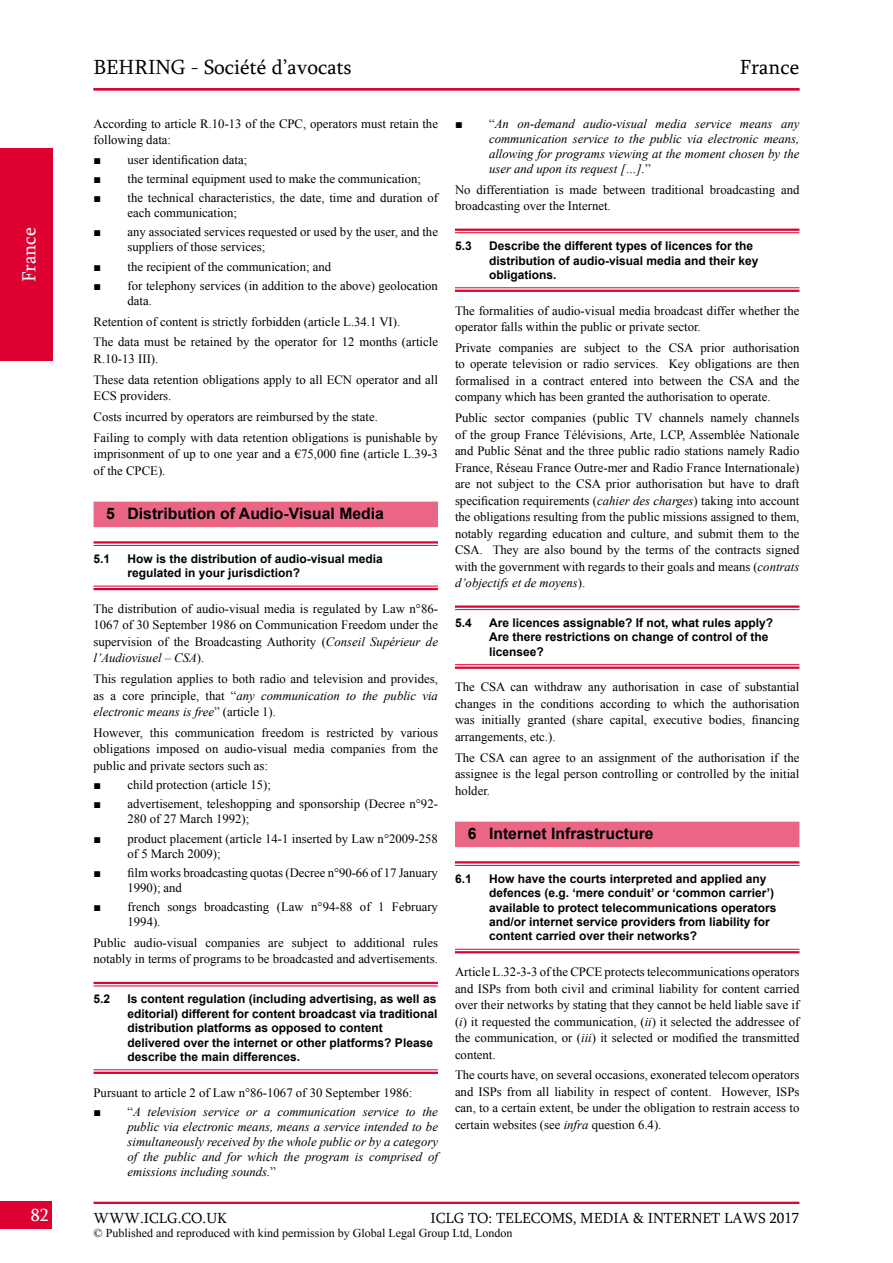
<style>
.page{position:relative;width:893px;height:1263px;background:#fff}
.page>*{position:absolute;margin:0;border:0;box-sizing:border-box;transform-origin:0 0}
.t1{font:21px "Sylfaen";color:#000}
.t2{font:19.5px "Sylfaen";color:#fff}
.t3{font:18px "Sylfaen";color:#fff}
.t4{font:700 15.75px "Arial";color:#000}
.t5{font:15px "Sylfaen";color:#000}
.t6{font:12.75px/16.5px "Times New Roman";color:#000}
.t7{font:italic 12.75px/15px "Times New Roman";color:#000;text-align:justify}
.t8{font:700 12px/14.4px "Arial";color:#000}
.t9{font:12px "Times New Roman";color:#000}
.s1{font-style:italic}
.s2{font-style:normal}
</style>
<div class="page">
<div style="left:0;top:1201px;width:52px;height:28px;background:#dd0031"></div>
<hr style="left:94px;top:1202px;width:705px;height:2px;background:#dd0031">
<div style="left:0;top:148px;width:53px;height:213px;background:#dd0031"></div>
<hr style="left:94px;top:88px;width:705px;height:2px;background:#dd0031">
<div style="left:94px;top:502px;width:344px;height:25px;background:#ea6684"></div>
<hr style="left:94px;top:541px;width:344px;height:2px;background:#dd0031">
<hr style="left:94px;top:545px;width:344px;height:1px;background:#dd0031">
<hr style="left:94px;top:586px;width:344px;height:1px;background:#dd0031">
<hr style="left:94px;top:588px;width:344px;height:2px;background:#dd0031">
<hr style="left:94px;top:982px;width:344px;height:2px;background:#dd0031">
<hr style="left:94px;top:985px;width:344px;height:1px;background:#dd0031">
<hr style="left:94px;top:1069px;width:344px;height:1px;background:#dd0031">
<hr style="left:94px;top:1072px;width:344px;height:2px;background:#dd0031">
<hr style="left:455px;top:229px;width:344px;height:2px;background:#dd0031">
<hr style="left:455px;top:232px;width:344px;height:1px;background:#dd0031">
<hr style="left:455px;top:287px;width:344px;height:1px;background:#dd0031">
<hr style="left:455px;top:290px;width:344px;height:2px;background:#dd0031">
<hr style="left:455px;top:605px;width:344px;height:3px;background:#dd0031">
<hr style="left:455px;top:609px;width:344px;height:1px;background:#dd0031">
<hr style="left:455px;top:664px;width:344px;height:1px;background:#dd0031">
<hr style="left:455px;top:666px;width:344px;height:3px;background:#dd0031">
<div style="left:455px;top:822px;width:344px;height:25px;background:#ea6684"></div>
<hr style="left:455px;top:861px;width:344px;height:2px;background:#dd0031">
<hr style="left:455px;top:865px;width:344px;height:1px;background:#dd0031">
<hr style="left:455px;top:949px;width:344px;height:1px;background:#dd0031">
<hr style="left:455px;top:951px;width:344px;height:2px;background:#dd0031">
<h2 class="t2" style="left:16px;top:282px;width:57px;rotate:-90deg">France</h2>
<h1 class="t1" style="left:94px;top:53px;width:259px">BEHRING - Société d’avocats</h1>
<h1 class="t1" style="left:740px;top:53px;width:61px">France</h1>
<p class="t6" style="left:94px;top:115px;width:346px">According to article R.10-13 of the CPC, operators must retain the following data:</p>
<p class="t6" style="left:94px;top:151px;width:155px">■ user identification data;</p>
<p class="t6" style="left:94px;top:170px;width:329px">■ the terminal equipment used to make the communication;</p>
<p class="t6" style="left:128px;top:190px;width:312px;line-height:15px;text-indent:-34px">■ the technical characteristics, the date, time and duration of each communication;</p>
<p class="t6" style="left:128px;top:224px;width:312px;line-height:15px;text-indent:-34px">■ any associated services requested or used by the user, and the suppliers of those services;</p>
<p class="t6" style="left:94px;top:258px;width:239px">■ the recipient of the communication; and</p>
<p class="t6" style="left:128px;top:278px;width:312px;line-height:15px;text-indent:-34px">■ for telephony services (in addition to the above) geolocation data.</p>
<p class="t6" style="left:94px;top:311px;width:346px;line-height:20.7px">Retention of content is strictly forbidden (article L.34.1 VI).<br>The data must be retained by the operator for 12 months (article</p>
<p class="t6" style="left:94px;top:348px;width:346px;line-height:20.7px">R.10-13 III).<br>These data retention obligations apply to all ECN operator and all</p>
<p class="t6" style="left:94px;top:385px;width:346px;line-height:20.7px">ECS providers.<br>Costs incurred by operators are reimbursed by the state.<br>Failing to comply with data retention obligations is punishable by</p>
<p class="t6" style="left:94px;top:445px;width:346px">imprisonment of up to one year and a €75,000 fine (article L.39-3 of the CPCE).</p>
<p class="t4" style="left:106px;top:502px;width:279px">5 Distribution of Audio-Visual Media</p>
<p class="t8" style="left:94px;top:551px;width:18px">5.1</p>
<p class="t8" style="left:128px;top:551px;width:257px">How is the distribution of audio-visual media regulated in your jurisdiction?</p>
<p class="t6" style="left:94px;top:600px;width:346px;text-align:justify">The distribution of audio-visual media is regulated by Law n°86- 1067 of 30 September 1986 on Communication Freedom under the supervision of the Broadcasting Authority (<span class="s1">Conseil Supérieur de l’Audiovisuel – CSA</span>).</p>
<p class="t6" style="left:94px;top:670px;width:346px;text-align:justify">This regulation applies to both radio and television and provides, as a core principle, that “<span class="s1">any communication to the public via electronic means is free</span>” (article 1).</p>
<p class="t6" style="left:94px;top:724px;width:346px;text-align:justify">However, this communication freedom is restricted by various obligations imposed on audio-visual media companies from the public and private sectors such as:</p>
<p class="t6" style="left:94px;top:776px;width:179px">■ child protection (article 15);</p>
<p class="t6" style="left:128px;top:796px;width:312px;line-height:15px;text-indent:-34px">■ advertisement, teleshopping and sponsorship (Decree n°92-<br>280 of 27 March 1992);</p>
<p class="t6" style="left:128px;top:830px;width:312px;line-height:15px;text-indent:-34px">■ product placement (article 14-1 inserted by Law n°2009-258 of 5 March 2009);</p>
<p class="t6" style="left:128px;top:865px;width:312px;line-height:15px;text-indent:-34px">■ film works broadcasting quotas (Decree n°90-66 of 17 January<br>1990); and</p>
<p class="t6" style="left:128px;top:899px;width:312px;line-height:15px;text-indent:-34px">■ french songs broadcasting (Law n°94-88 of 1 February<br>1994).</p>
<p class="t6" style="left:94px;top:934px;width:346px">Public audio-visual companies are subject to additional rules notably in terms of programs to be broadcasted and advertisements.</p>
<p class="t8" style="left:94px;top:992px;width:18px">5.2</p>
<p class="t8" style="left:128px;top:992px;width:312px">Is content regulation (including advertising, as well as editorial) different for content broadcast via traditional distribution platforms as opposed to content delivered over the internet or other platforms? Please describe the main differences.</p>
<p class="t6" style="left:94px;top:1084px;width:320px">Pursuant to article 2 of Law n°86-1067 of 30 September 1986:</p>
<p class="t7" style="left:128px;top:1104px;width:312px;text-indent:-34px"><span class="s2">■ “</span>A television service or a communication service to the public via electronic means, means a service intended to be simultaneously received by the whole public or by a category of the public and for which the program is comprised of emissions including sounds.<span class="s2">”</span></p>
<p class="t7" style="left:489px;top:116px;width:312px;text-indent:-34px"><span class="s2">■ “</span>An on-demand audio-visual media service means any communication service to the public via electronic means, allowing for programs viewing at the moment chosen by the user and upon its request […].<span class="s2">”</span></p>
<p class="t6" style="left:455px;top:181px;width:346px">No differentiation is made between traditional broadcasting and broadcasting over the Internet.</p>
<p class="t8" style="left:455px;top:239px;width:18px">5.3</p>
<p class="t8" style="left:489px;top:239px;width:271px">Describe the different types of licences for the distribution of audio-visual media and their key obligations.</p>
<p class="t6" style="left:455px;top:302px;width:346px">The formalities of audio-visual media broadcast differ whether the operator falls within the public or private sector.</p>
<p class="t6" style="left:455px;top:339px;width:346px;text-align:justify">Private companies are subject to the CSA prior authorisation to operate television or radio services. Key obligations are then formalised in a contract entered into between the CSA and the company which has been granted the authorisation to operate.</p>
<p class="t6" style="left:455px;top:409px;width:346px;text-align:justify">Public sector companies (public TV channels namely channels of the group France Télévisions, Arte, LCP, Assemblée Nationale and Public Sénat and the three public radio stations namely Radio France, Réseau France Outre-mer and Radio France Internationale) are not subject to the CSA prior authorisation but have to draft specification requirements (<span class="s1">cahier des charges</span>) taking into account the obligations resulting from the public missions assigned to them, notably regarding education and culture, and submit them to the CSA. They are also bound by the terms of the contracts signed with the government with regards to their goals and means (<span class="s1">contrats d’objectifs et de moyens</span>).</p>
<p class="t8" style="left:455px;top:616px;width:18px">5.4</p>
<p class="t8" style="left:489px;top:616px;width:286px">Are licences assignable? If not, what rules apply?<br>Are there restrictions on change of control of the licensee?</p>
<p class="t6" style="left:455px;top:678px;width:346px;text-align:justify">The CSA can withdraw any authorisation in case of substantial changes in the conditions according to which the authorisation was initially granted (share capital, executive bodies, financing arrangements, etc.).</p>
<p class="t6" style="left:455px;top:749px;width:346px;text-align:justify">The CSA can agree to an assignment of the authorisation if the assignee is the legal person controlling or controlled by the initial holder.</p>
<p class="t4" style="left:468px;top:822px;width:187px">6 Internet Infrastructure</p>
<p class="t8" style="left:455px;top:871px;width:18px">6.1</p>
<p class="t8" style="left:489px;top:871px;width:289px">How have the courts interpreted and applied any defences (e.g. ‘mere conduit’ or ‘common carrier’) available to protect telecommunications operators and/or internet service providers from liability for content carried over their networks?</p>
<p class="t6" style="left:455px;top:963px;width:346px;text-align:justify">Article L.32-3-3 of the CPCE protects telecommunications operators and ISPs from both civil and criminal liability for content carried over their networks by stating that they cannot be held liable save if (<span class="s1">i</span>) it requested the communication, (<span class="s1">ii</span>) it selected the addressee of the communication, or (<span class="s1">iii</span>) it selected or modified the transmitted content.</p>
<p class="t6" style="left:455px;top:1066px;width:346px;text-align:justify">The courts have, on several occasions, exonerated telecom operators and ISPs from all liability in respect of content. However, ISPs can, to a certain extent, be under the obligation to restrain access to certain websites (see <span class="s1">infra</span> question 6.4).</p>
<h3 class="t3" style="left:31px;top:1202px;width:20px">82</h3>
<p class="t5" style="left:94px;top:1208px;width:135px">WWW.ICLG.CO.UK</p>
<p class="t5" style="left:430px;top:1208px;width:370px">ICLG TO: TELECOMS, MEDIA &amp; INTERNET LAWS 2017</p>
<p class="t9" style="left:94px;top:1225px;width:420px">© Published and reproduced with kind permission by Global Legal Group Ltd, London</p>
</div>
